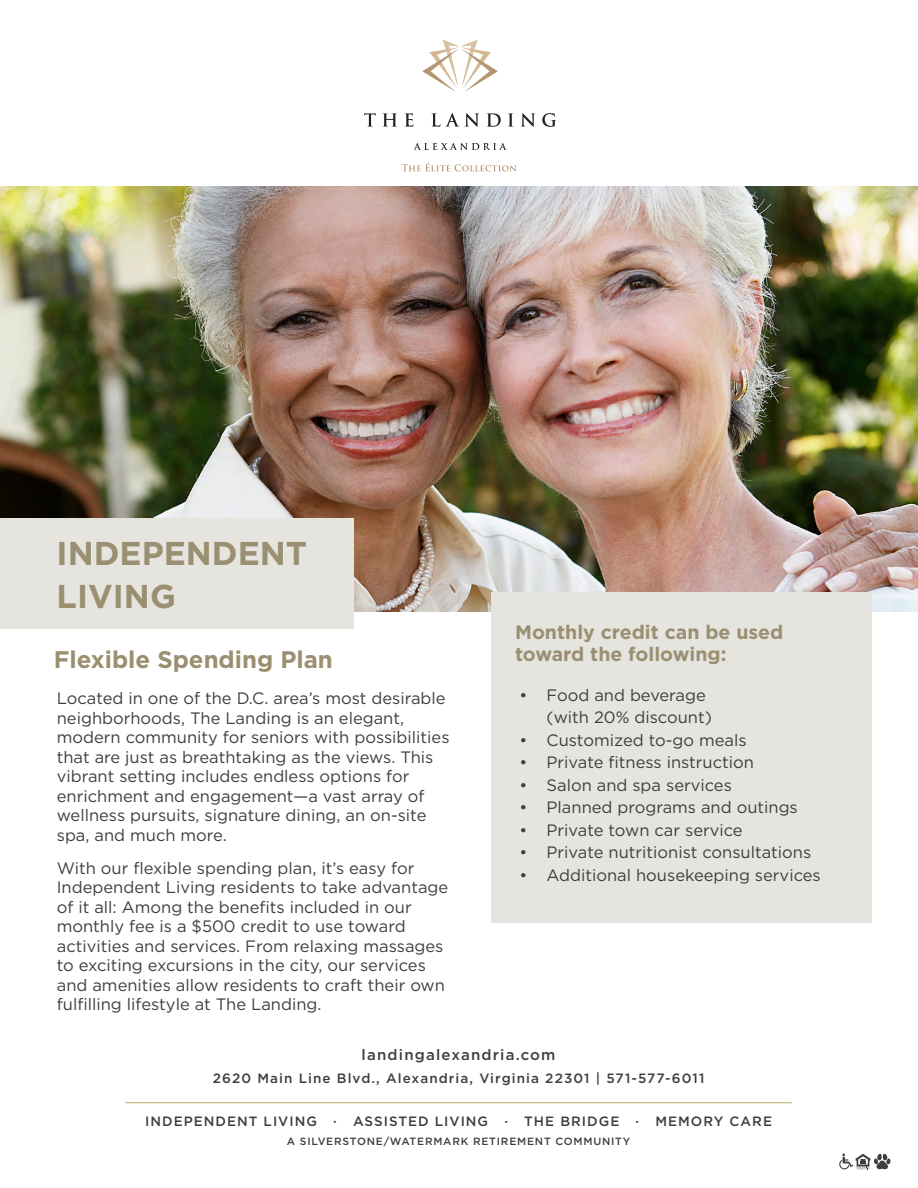
<style>
.page{position:relative;width:918px;height:1188px;background:#fff}
.page>*{position:absolute;margin:0;border:0;box-sizing:border-box;transform-origin:0 0}
.t1{font:700 33px "Gotham";color:#9a8f70}
.t2{font:700 24px "Gotham";color:#9a8f70}
.t3{font:700 19.5px/22.5px "Gotham";color:#9a8f70}
.t4{font:16.5px/19.5px "Gotham";color:#3e3e3f}
.t5{font:500 15px "Gotham";letter-spacing:.08em;color:#3e3e3f}
.t6{font:500 13.5px "Gotham";letter-spacing:.075em;color:#3e3e3f}
.t7{font:500 10.5px "Gotham";letter-spacing:.075em;color:#3e3e3f}
</style>
<div class="page">
<img style="left:0;top:187px;width:918px;height:425px">
<div style="left:0;top:518px;width:353px;height:110px;background:#e6e4df"></div>
<div style="left:491px;top:592px;width:381px;height:331px;background:#e6e4df"></div>
<svg style="left:839px;top:1153px;width:51px;height:17px"></svg>
<hr style="left:125px;top:1102px;width:667px;height:1px;background:#c4b580">
<svg style="left:364px;top:113px;width:12px;height:14px"></svg>
<svg style="left:382px;top:113px;width:15px;height:14px"></svg>
<svg style="left:405px;top:113px;width:8px;height:14px"></svg>
<svg style="left:431px;top:113px;width:48px;height:14px"></svg>
<svg style="left:486px;top:113px;width:15px;height:14px"></svg>
<svg style="left:508px;top:113px;width:6px;height:14px"></svg>
<svg style="left:521px;top:113px;width:14px;height:14px"></svg>
<svg style="left:542px;top:113px;width:14px;height:14px"></svg>
<svg style="left:414px;top:143px;width:93px;height:7px"></svg>
<svg style="left:422px;top:40px;width:76px;height:52px"></svg>
<svg style="left:402px;top:162px;width:114px;height:9px"></svg>
<p class="t1" style="left:57px;top:531px;width:252px">INDEPENDENT</p>
<p class="t1" style="left:57px;top:575px;width:121px">LIVING</p>
<p class="t2" style="left:54px;top:644px;width:281px">Flexible Spending Plan</p>
<p class="t4" style="left:57px;top:688px;width:394px">Located in one of the D.C. area’s most desirable neighborhoods, The Landing is an elegant, modern community for seniors with possibilities that are just as breathtaking as the views. This vibrant setting includes endless options for enrichment and engagement—a vast array of wellness pursuits, signature dining, an on-site spa, and much more.</p>
<p class="t4" style="left:57px;top:858px;width:393px">With our flexible spending plan, it’s easy for Independent Living residents to take advantage of it all: Among the benefits included in our monthly fee is a $500 credit to use toward activities and services. From relaxing massages to exciting excursions in the city, our services and amenities allow residents to craft their own fulfilling lifestyle at The Landing.</p>
<p class="t3" style="left:515px;top:620px;width:270px">Monthly credit can be used toward the following:</p>
<p class="t4" style="left:547px;top:683px;width:167px;line-height:22.5px;text-indent:-27px">• Food and beverage (with 20% discount)</p>
<p class="t4" style="left:520px;top:730px;width:229px">• Customized to-go meals</p>
<p class="t4" style="left:520px;top:752px;width:236px">• Private fitness instruction</p>
<p class="t4" style="left:520px;top:775px;width:214px">• Salon and spa services</p>
<p class="t4" style="left:520px;top:797px;width:280px">• Planned programs and outings</p>
<p class="t4" style="left:520px;top:820px;width:225px">• Private town car service</p>
<p class="t4" style="left:520px;top:842px;width:293px">• Private nutritionist consultations</p>
<p class="t4" style="left:520px;top:865px;width:303px">• Additional housekeeping services</p>
<p class="t5" style="left:362px;top:1045px;width:195px">landingalexandria.com</p>
<p class="t6" style="left:213px;top:1070px;width:493px">2620 Main Line Blvd., Alexandria, Virginia 22301 | 571-577-6011</p>
<p class="t6" style="left:145px;top:1112px;width:628px">INDEPENDENT LIVING · ASSISTED LIVING · THE BRIDGE · MEMORY CARE</p>
<p class="t7" style="left:287px;top:1135px;width:345px">A SILVERSTONE/WATERMARK RETIREMENT COMMUNITY</p>
</div>
